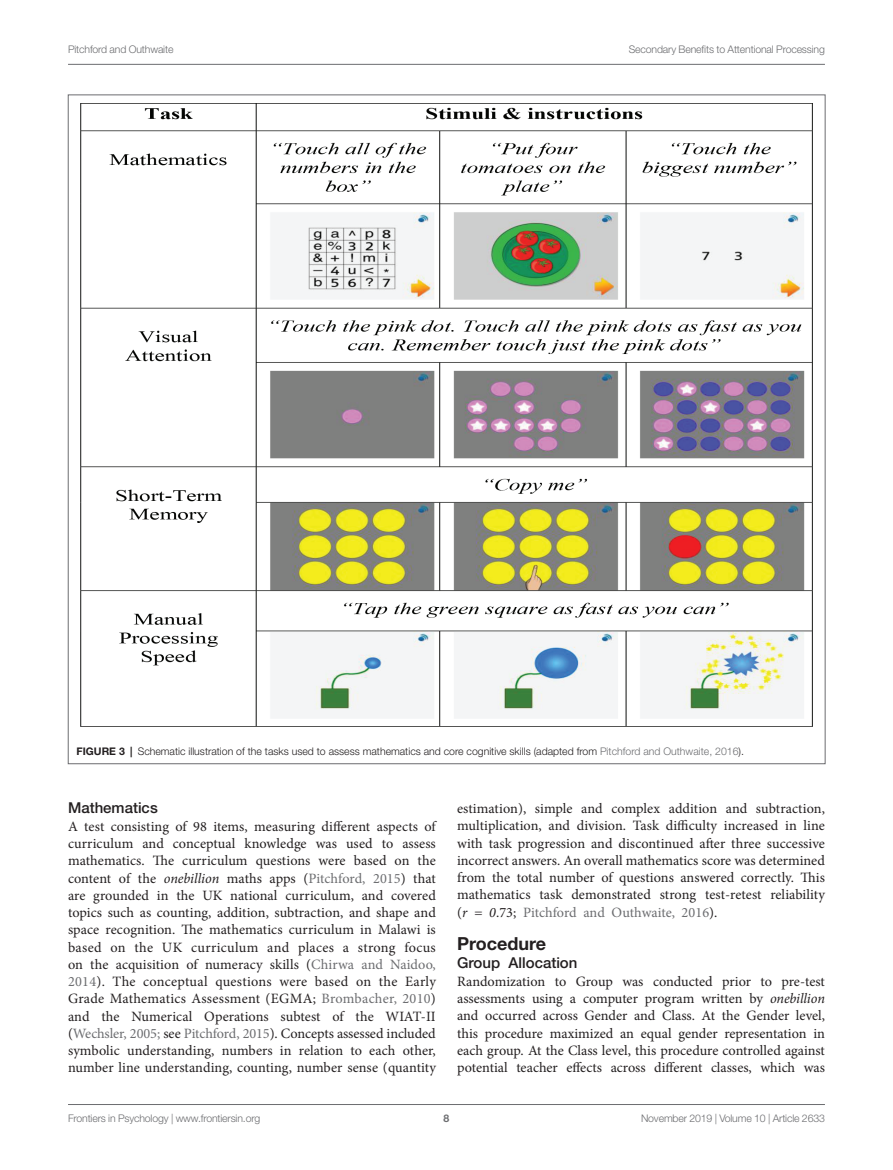
<style>
.page{position:relative;width:893px;height:1170px;background:#fff}
.page>*{position:absolute;margin:0;border:0;box-sizing:border-box;transform-origin:0 0}
.HEAD_2{font:700 18px "Helvetica Neue LT Std";color:#231f20}
.HEAD_3_after_HEAD_2{font:500 15px "Helvetica Neue LT Std";color:#231f20}
.HEAD_3{font:500 15px "Helvetica Neue LT Std";color:#231f20}
.TEXT_FLUSH{font:14.25px/17.2px "Minion Pro";color:#231f20;text-align:justify}
.t1{font:300 10.5px "Helvetica Neue LT Std";letter-spacing:-.015em;color:#6c6d70}
.FIG_LEG{font:300 10.5px "Helvetica Neue LT Std";color:#231f20}
.t2{font:700 10.5px "Helvetica Neue LT Std";color:#6c6d70}
.s1{font-weight:700}
.s2{color:#6c6d70}
.s3{font-style:italic}
</style>
<div class="page">
<hr style="left:68px;top:64px;width:757px;height:1px;background:#6c6d70">
<hr style="left:68px;top:1104px;width:757px;height:1px;background:#6c6d70">
<img style="left:81px;top:103px;width:731px;height:623px">
<p class="t1" style="left:68px;top:42px;width:107px">Pitchford and Outhwaite</p>
<p class="t1" style="left:629px;top:42px;width:198px">Secondary Benefits to Attentional Processing</p>
<p class="FIG_LEG" style="left:77px;top:745px;width:669px"><span class="s1">FIGURE 3 |</span> Schematic illustration of the tasks used to assess mathematics and core cognitive skills (adapted from <span class="s2">Pitchford and Outhwaite, 2016</span>).</p>
<p class="HEAD_3" style="left:68px;top:799px;width:91px">Mathematics</p>
<p class="TEXT_FLUSH" style="left:68px;top:817px;width:369px">A test consisting of 98 items, measuring different aspects of curriculum and conceptual knowledge was used to assess mathematics. The curriculum questions were based on the content of the <span class="s3">onebillion</span> maths apps (<span class="s2">Pitchford, 2015</span>) that are grounded in the UK national curriculum, and covered topics such as counting, addition, subtraction, and shape and space recognition. The mathematics curriculum in Malawi is based on the UK curriculum and places a strong focus on the acquisition of numeracy skills (<span class="s2">Chirwa and Naidoo, 2014</span>). The conceptual questions were based on the Early Grade Mathematics Assessment (EGMA; <span class="s2">Brombacher, 2010</span>) and the Numerical Operations subtest of the WIAT-II (<span class="s2">Wechsler, 2005;</span> see <span class="s2">Pitchford, 2015</span>). Concepts assessed included symbolic understanding, numbers in relation to each other, number line understanding, counting, number sense (quantity</p>
<p class="TEXT_FLUSH" style="left:457px;top:800px;width:369px">estimation), simple and complex addition and subtraction, multiplication, and division. Task difficulty increased in line with task progression and discontinued after three successive incorrect answers. An overall mathematics score was determined from the total number of questions answered correctly. This mathematics task demonstrated strong test-retest reliability (<span class="s3">r = 0</span>.73; <span class="s2">Pitchford and Outhwaite, 2016</span>).</p>
<p class="HEAD_2" style="left:457px;top:932px;width:91px">Procedure</p>
<p class="HEAD_3_after_HEAD_2" style="left:457px;top:954px;width:122px">Group Allocation</p>
<p class="TEXT_FLUSH" style="left:457px;top:972px;width:369px">Randomization to Group was conducted prior to pre-test assessments using a computer program written by <span class="s3">onebillion </span>and occurred across Gender and Class. At the Gender level, this procedure maximized an equal gender representation in each group. At the Class level, this procedure controlled against potential teacher effects across different classes, which was</p>
<p class="t1" style="left:68px;top:1111px;width:194px">Frontiers in Psychology | www.frontiersin.org</p>
<p class="t2" style="left:444px;top:1111px;width:7px">8</p>
<p class="t1" style="left:641px;top:1111px;width:185px">November 2019 | Volume 10 | Article 2633</p>
</div>
